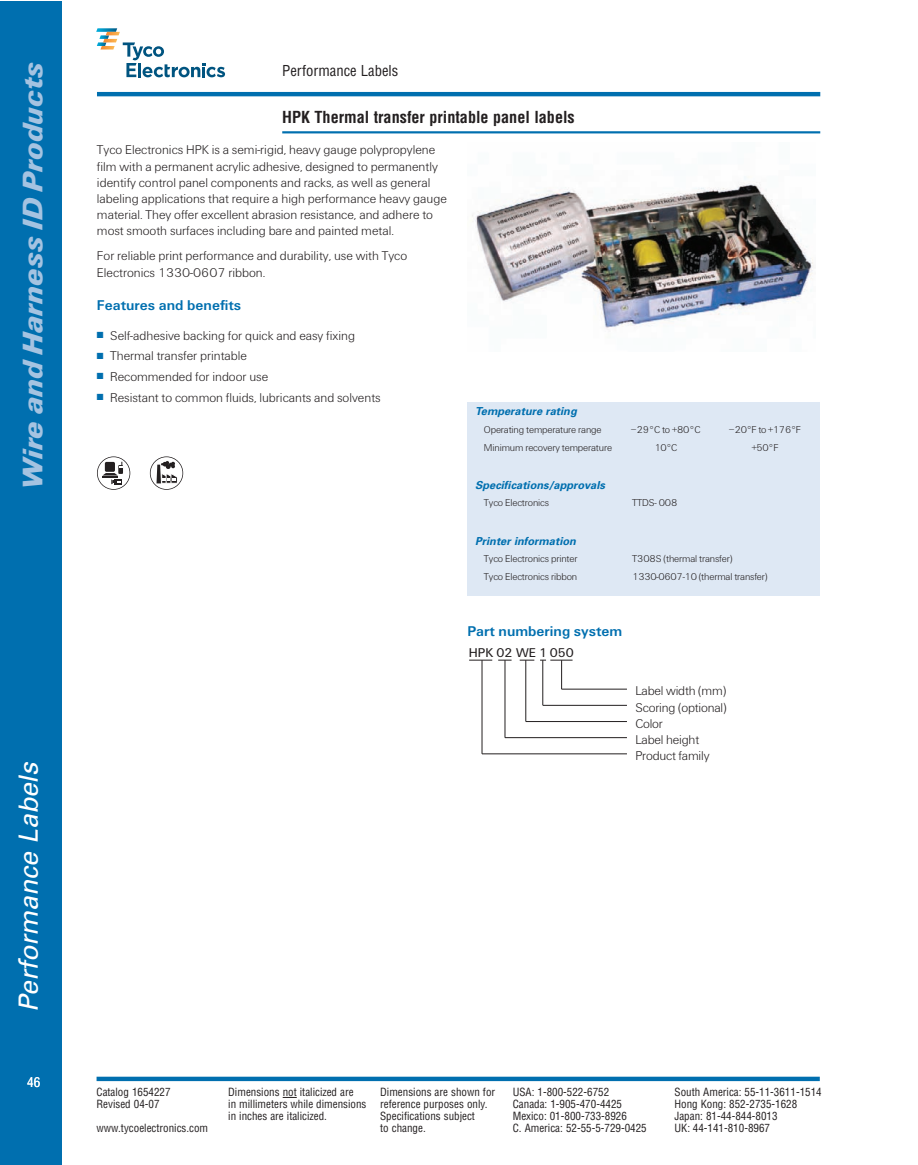
<style>
.page{position:relative;width:918px;height:1165px;background:#fff}
.page>*{position:absolute;margin:0;border:0;box-sizing:border-box;transform-origin:0 0}
.t1{font:italic 900 29.4px "U76 Univers";color:#a5c3e1}
.t2{font:italic 26.4px "Univers";color:#fff}
.t3{font:700 condensed 16.2px "Helvetica";color:#231f20}
.t4{font:700 14.7px "U65 Univers";color:#006faf}
.t5{font:condensed 14.7px "Helvetica";color:#231f20}
.t6{font:300 13.2px/16.2px "U45 Univers";color:#231f20}
.t7{font:13.2px "U55 Univers";color:#231f20}
.t8{font:condensed 13.2px "Helvetica";color:#fff}
.t9{font:condensed 10.95px "Helvetica";color:#231f20}
.t10{font:italic 700 10.95px "Univers";color:#006faf}
.t11{font:300 10.35px "U45 Univers";letter-spacing:-.01em;color:#231f20}
.s1{color:#006faf}
</style>
<div class="page">
<div style="left:0;top:1px;width:62px;height:1163px;background:#006faf"></div>
<hr style="left:282px;top:131px;width:538px;height:2px;background:#006faf">
<svg style="left:283px;top:1096px;width:13px;height:1px"></svg>
<svg style="left:97px;top:1076px;width:723px;height:4px;background:#2c88bc"></svg>
<hr style="left:97px;top:92px;width:723px;height:4px;background:#006faf">
<svg style="left:97px;top:28px;width:128px;height:49px"></svg>
<div style="left:467px;top:403px;width:353px;height:193px;background:#dee8f4"></div>
<svg style="left:469px;top:659px;width:23px;height:1px"></svg>
<svg style="left:498px;top:659px;width:14px;height:1px"></svg>
<svg style="left:520px;top:659px;width:14px;height:1px"></svg>
<hr style="left:562px;top:688px;width:65px;height:1px;background:#231f20">
<hr style="left:543px;top:705px;width:84px;height:1px;background:#231f20">
<hr style="left:526px;top:721px;width:101px;height:1px;background:#231f20">
<hr style="left:505px;top:737px;width:122px;height:1px;background:#231f20">
<hr style="left:482px;top:753px;width:145px;height:1px;background:#231f20">
<hr style="left:482px;top:660px;width:1px;height:93px;background:#231f20">
<hr style="left:505px;top:660px;width:1px;height:77px;background:#231f20">
<hr style="left:525px;top:660px;width:1px;height:61px;background:#231f20">
<hr style="left:542px;top:660px;width:1px;height:45px;background:#231f20">
<svg style="left:540px;top:659px;width:33px;height:30px"></svg>
<svg style="left:97px;top:457px;width:33px;height:32px"></svg>
<div style="left:97px;top:456px;width:33px;height:33px;border:1px solid #231f20;border-radius:50%"></div>
<svg style="left:150px;top:457px;width:33px;height:32px"></svg>
<svg style="left:157px;top:461px;width:21px;height:23px"></svg>
<div style="left:150px;top:456px;width:33px;height:33px;border:1px solid #231f20;border-radius:50%"></div>
<img style="left:472px;top:176px;width:342px;height:154px">
<h1 class="t1" style="left:23px;top:490px;width:429px;rotate:-90deg">Wire and Harness ID Products</h1>
<h2 class="t2" style="left:19px;top:1012px;width:256px;rotate:-90deg">Performance Labels</h2>
<p class="t8" style="left:27px;top:1076px;width:15px">46</p>
<p class="t5" style="left:282px;top:65px;width:118px">Performance Labels</p>
<p class="t3" style="left:282px;top:111px;width:294px">HPK Thermal transfer printable panel labels</p>
<p class="t6" style="left:97px;top:143px;width:351px">Tyco Electronics HPK is a semi-rigid, heavy gauge polypropylene film with a permanent acrylic adhesive, designed to permanently identify control panel components and racks, as well as general labeling applications that require a high performance heavy gauge material. They offer excellent abrasion resistance, and adhere to most smooth surfaces including bare and painted metal.</p>
<p class="t6" style="left:97px;top:249px;width:312px">For reliable print performance and durability, use with Tyco<br>Electronics 1330-0607 ribbon.</p>
<p class="t4" style="left:97px;top:300px;width:146px">Features and benefits</p>
<p class="t6" style="left:97px;top:328px;width:260px"><span class="s1">■</span> Self-adhesive backing for quick and easy fixing</p>
<p class="t6" style="left:97px;top:349px;width:152px"><span class="s1">■</span> Thermal transfer printable</p>
<p class="t6" style="left:97px;top:369px;width:173px"><span class="s1">■</span> Recommended for indoor use</p>
<p class="t6" style="left:97px;top:390px;width:285px"><span class="s1">■</span> Resistant to common fluids, lubricants and solvents</p>
<p class="t10" style="left:475px;top:407px;width:105px">Temperature rating</p>
<p class="t11" style="left:484px;top:426px;width:119px">Operating temperature range</p>
<p class="t11" style="left:631px;top:426px;width:71px">–29°C to +80°C</p>
<p class="t11" style="left:729px;top:426px;width:73px">–20°F to +176°F</p>
<p class="t11" style="left:484px;top:443px;width:130px">Minimum recovery temperature</p>
<p class="t11" style="left:654px;top:443px;width:25px">10°C</p>
<p class="t11" style="left:752px;top:443px;width:28px">+50°F</p>
<p class="t10" style="left:475px;top:481px;width:133px">Specifications/approvals</p>
<p class="t11" style="left:484px;top:499px;width:67px">Tyco Electronics</p>
<p class="t11" style="left:632px;top:499px;width:47px">TTDS- 008</p>
<p class="t10" style="left:475px;top:536px;width:104px">Printer information</p>
<p class="t11" style="left:484px;top:555px;width:95px">Tyco Electronics printer</p>
<p class="t11" style="left:632px;top:555px;width:102px">T308S (thermal transfer)</p>
<p class="t11" style="left:484px;top:573px;width:95px">Tyco Electronics ribbon</p>
<p class="t11" style="left:632px;top:573px;width:137px">1330-0607-10 (thermal transfer)</p>
<p class="t4" style="left:467px;top:626px;width:156px">Part numbering system</p>
<p class="t7" style="left:469px;top:648px;width:107px">HPK 02 WE 1 050</p>
<p class="t6" style="left:635px;top:684px;width:93px">Label width (mm)<br>Scoring (optional)<br>Color<br>Label height<br>Product family</p>
<p class="t9" style="left:97px;top:1088px;width:76px">Catalog 1654227</p>
<p class="t9" style="left:228px;top:1088px;width:127px">Dimensions not italicized are</p>
<p class="t9" style="left:380px;top:1088px;width:116px">Dimensions are shown for</p>
<p class="t9" style="left:513px;top:1088px;width:98px">USA: 1-800-522-6752</p>
<p class="t9" style="left:675px;top:1088px;width:149px">South America: 55-11-3611-1514</p>
<p class="t9" style="left:97px;top:1099px;width:65px">Revised 04-07</p>
<p class="t9" style="left:228px;top:1099px;width:261px">in millimeters while dimensions reference purposes only.</p>
<p class="t9" style="left:513px;top:1099px;width:111px">Canada: 1-905-470-4425</p>
<p class="t9" style="left:675px;top:1099px;width:124px">Hong Kong: 852-2735-1628</p>
<p class="t9" style="left:228px;top:1111px;width:100px">in inches are italicized.</p>
<p class="t9" style="left:380px;top:1111px;width:96px">Specifications subject</p>
<p class="t9" style="left:513px;top:1111px;width:116px">Mexico: 01-800-733-8926</p>
<p class="t9" style="left:675px;top:1111px;width:105px">Japan: 81-44-844-8013</p>
<p class="t9" style="left:97px;top:1123px;width:113px">www.tycoelectronics.com</p>
<p class="t9" style="left:380px;top:1123px;width:47px">to change.</p>
<p class="t9" style="left:513px;top:1123px;width:136px">C. America: 52-55-5-729-0425</p>
<p class="t9" style="left:675px;top:1123px;width:97px">UK: 44-141-810-8967</p>
</div>
